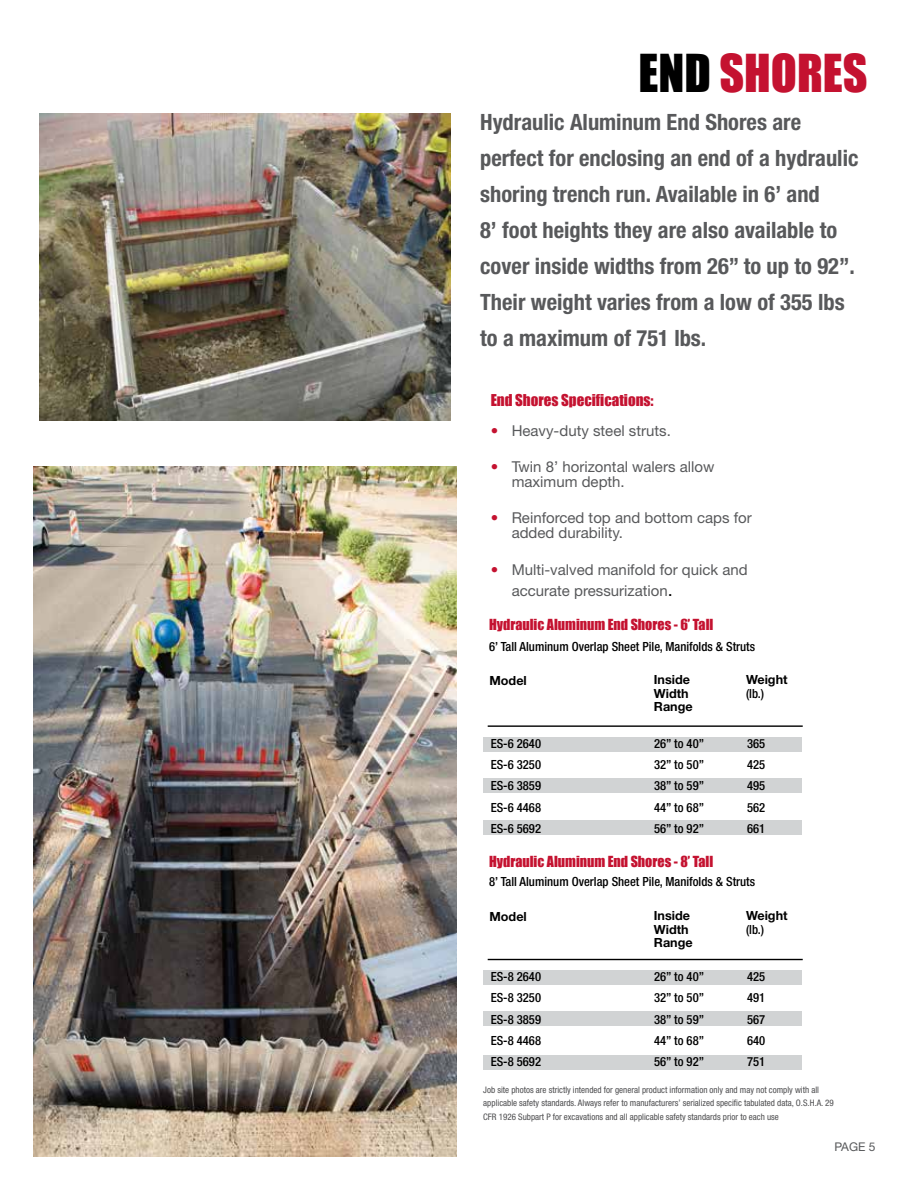
<style>
.page{position:relative;width:918px;height:1188px;background:#fff}
.page>*{position:absolute;margin:0;border:0;box-sizing:border-box;transform-origin:0 0}
.t1{font:48px "Impact";color:#c41230}
.t2{font:700 condensed 22.5px/36px "Helvetica Neue";color:#58595b}
.t3{font:15px/15px "Helvetica Neue";color:#58595b}
.t4{font:15px "Impact";color:#c41230}
.t5{font:14.1px "Impact";color:#c41230}
.t6{font:500 condensed 12.6px "Helvetica Neue LT Std";color:#000}
.t7{font:700 12.6px/13.5px "Helvetica Neue";color:#000}
.t8{font:12px "Helvetica Neue";color:#58595b}
.t9{font:condensed 9px/13.8px "Helvetica Neue LT Std";color:#4d4d4f}
.s1{color:#000}
.s2{color:#c41230}
.s3{font-family:"Helvetica";font-size:18px;color:#000}
</style>
<div class="page">
<hr style="left:488px;top:725px;width:315px;height:2px;background:#000">
<div style="left:483px;top:820px;width:318px;height:15px;background:#d1d3d4"></div>
<div style="left:483px;top:737px;width:318px;height:15px;background:#d1d3d4"></div>
<div style="left:483px;top:778px;width:318px;height:15px;background:#d1d3d4"></div>
<img style="left:34px;top:467px;width:423px;height:689px">
<hr style="left:488px;top:959px;width:315px;height:1px;background:#000">
<div style="left:483px;top:1055px;width:318px;height:15px;background:#d1d3d4"></div>
<div style="left:483px;top:971px;width:318px;height:14px;background:#d1d3d4"></div>
<div style="left:483px;top:1011px;width:318px;height:15px;background:#d1d3d4"></div>
<img style="left:40px;top:114px;width:411px;height:306px">
<h1 class="t1" style="left:639px;top:36px;width:231px"><span class="s1">END</span> SHORES</h1>
<p class="t2" style="left:480px;top:104px;width:380px">Hydraulic Aluminum End Shores are perfect for enclosing an end of a hydraulic shoring trench run. Available in 6’ and<br>8’ foot heights they are also available to cover inside widths from 26” to up to 92”.<br>Their weight varies from a low of 355 lbs to a maximum of 751 lbs.</p>
<p class="t4" style="left:491px;top:388px;width:164px">End Shores Specifications:</p>
<p class="t3" style="left:491px;top:423px;width:182px"><span class="s2">•</span> Heavy-duty steel struts.</p>
<p class="t3" style="left:512px;top:459px;width:204px;text-indent:-21px"><span class="s2">•</span> Twin 8’ horizontal walers allow maximum depth.</p>
<p class="t3" style="left:512px;top:510px;width:242px;text-indent:-21px"><span class="s2">•</span> Reinforced top and bottom caps for added durability.</p>
<p class="t3" style="left:512px;top:558px;width:238px;line-height:21.6px;text-indent:-21px"><span class="s2">•</span> Multi-valved manifold for quick and accurate pressurization<span class="s3">.</span></p>
<p class="t5" style="left:489px;top:614px;width:226px">Hydraulic Aluminum End Shores - 6’ Tall</p>
<p class="t6" style="left:489px;top:639px;width:268px">6’ Tall Aluminum Overlap Sheet Pile, Manifolds &amp; Struts</p>
<p class="t7" style="left:489px;top:673px;width:39px">Model</p>
<p class="t7" style="left:654px;top:673px;width:40px">Inside<br>Width<br>Range</p>
<p class="t7" style="left:746px;top:673px;width:43px">Weight</p>
<p class="t6" style="left:746px;top:686px;width:19px">(lb.)</p>
<p class="t6" style="left:491px;top:736px;width:52px">ES-6 2640</p>
<p class="t6" style="left:654px;top:736px;width:51px">26” to 40”</p>
<p class="t6" style="left:747px;top:736px;width:20px">365</p>
<p class="t6" style="left:491px;top:757px;width:52px">ES-6 3250</p>
<p class="t6" style="left:654px;top:757px;width:51px">32” to 50”</p>
<p class="t6" style="left:747px;top:757px;width:20px">425</p>
<p class="t6" style="left:491px;top:778px;width:52px">ES-6 3859</p>
<p class="t6" style="left:654px;top:778px;width:51px">38” to 59”</p>
<p class="t6" style="left:747px;top:778px;width:20px">495</p>
<p class="t6" style="left:491px;top:800px;width:52px">ES-6 4468</p>
<p class="t6" style="left:654px;top:800px;width:51px">44” to 68”</p>
<p class="t6" style="left:747px;top:800px;width:20px">562</p>
<p class="t6" style="left:491px;top:821px;width:52px">ES-6 5692</p>
<p class="t6" style="left:654px;top:821px;width:51px">56” to 92”</p>
<p class="t6" style="left:747px;top:821px;width:20px">661</p>
<p class="t5" style="left:489px;top:850px;width:226px">Hydraulic Aluminum End Shores - 8’ Tall</p>
<p class="t6" style="left:489px;top:874px;width:268px">8’ Tall Aluminum Overlap Sheet Pile, Manifolds &amp; Struts</p>
<p class="t7" style="left:489px;top:910px;width:39px">Model</p>
<p class="t7" style="left:654px;top:909px;width:40px">Inside<br>Width<br>Range</p>
<p class="t7" style="left:746px;top:909px;width:43px">Weight</p>
<p class="t6" style="left:746px;top:922px;width:19px">(lb.)</p>
<p class="t6" style="left:491px;top:969px;width:52px">ES-8 2640</p>
<p class="t6" style="left:654px;top:969px;width:51px">26” to 40”</p>
<p class="t6" style="left:747px;top:969px;width:20px">425</p>
<p class="t6" style="left:491px;top:990px;width:52px">ES-8 3250</p>
<p class="t6" style="left:654px;top:990px;width:51px">32” to 50”</p>
<p class="t6" style="left:747px;top:990px;width:20px">491</p>
<p class="t6" style="left:491px;top:1012px;width:52px">ES-8 3859</p>
<p class="t6" style="left:654px;top:1012px;width:51px">38” to 59”</p>
<p class="t6" style="left:747px;top:1012px;width:20px">567</p>
<p class="t6" style="left:491px;top:1033px;width:52px">ES-8 4468</p>
<p class="t6" style="left:654px;top:1033px;width:51px">44” to 68”</p>
<p class="t6" style="left:747px;top:1033px;width:20px">640</p>
<p class="t6" style="left:491px;top:1054px;width:52px">ES-8 5692</p>
<p class="t6" style="left:654px;top:1054px;width:51px">56” to 92”</p>
<p class="t6" style="left:747px;top:1054px;width:20px">751</p>
<p class="t9" style="left:483px;top:1082px;width:352px">Job site photos are strictly intended for general product information only and may not comply with all applicable safety standards. Always refer to manufacturers’ serialized specific tabulated data, O.S.H.A. 29<br>CFR 1926 Subpart P for excavations and all applicable safety standards prior to each use</p>
<p class="t8" style="left:834px;top:1139px;width:43px">PAGE 5</p>
</div>
